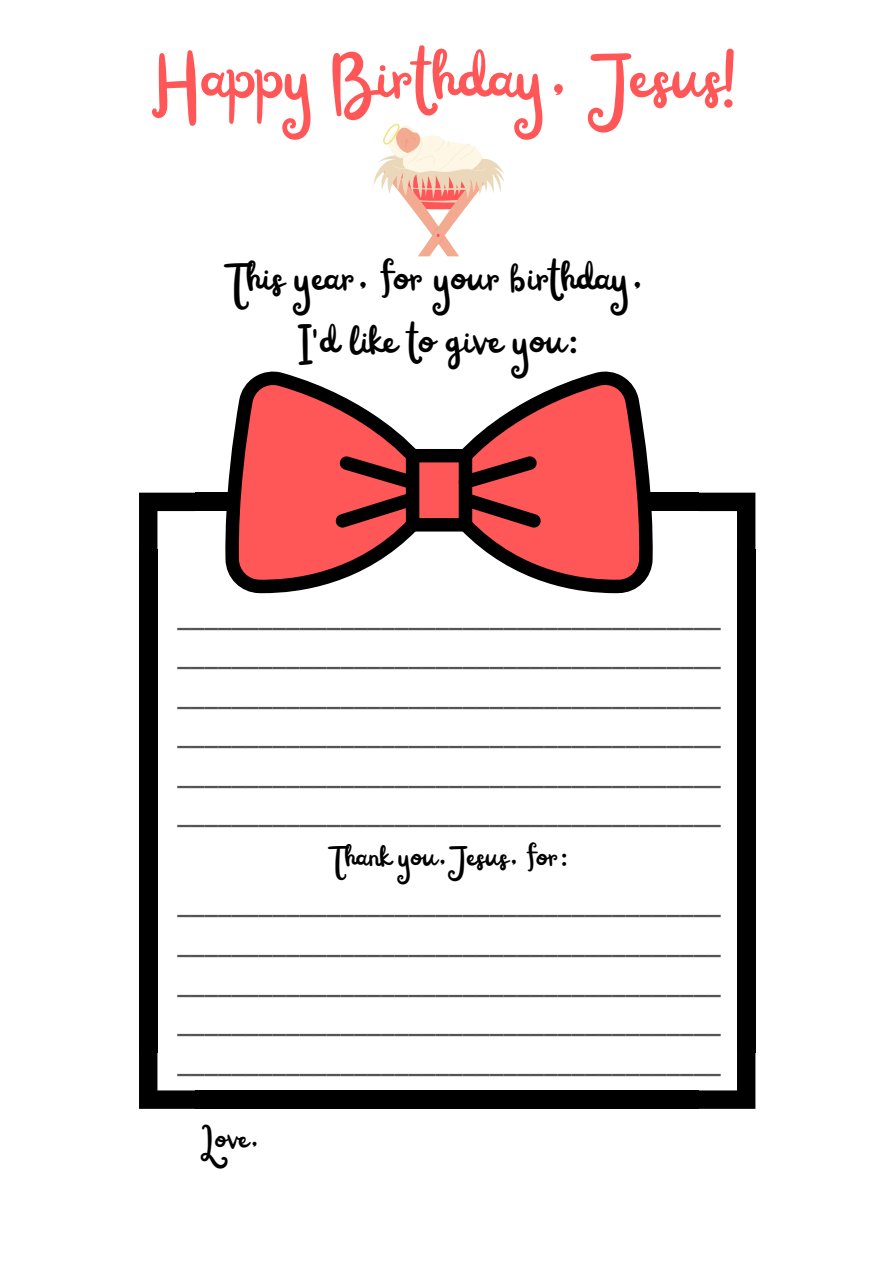
<style>
.page{position:relative;width:894px;height:1264px;background:#fff}
.page>*{position:absolute;margin:0;border:0;box-sizing:border-box;transform-origin:0 0}
.t1{font:74.25px "Railey";color:#ff5757}
.t2{font:45px "Railey";color:#000}
.t3{font:700 33px "Open Sans";color:#545454}
.t4{font:33px "Railey";color:#000}
</style>
<div class="page">
<div style="left:736px;top:549px;width:19px;height:503px;background:#000"></div>
<div style="left:139px;top:549px;width:18px;height:503px;background:#000"></div>
<div style="left:195px;top:492px;width:503px;height:19px;background:#000"></div>
<div style="left:195px;top:1090px;width:503px;height:18px;background:#000"></div>
<svg style="left:698px;top:492px;width:57px;height:57px"></svg>
<svg style="left:139px;top:492px;width:56px;height:57px"></svg>
<svg style="left:698px;top:1052px;width:57px;height:56px"></svg>
<svg style="left:139px;top:1052px;width:56px;height:56px"></svg>
<svg style="left:225px;top:371px;width:428px;height:222px"></svg>
<svg style="left:373px;top:123px;width:131px;height:133px"></svg>
<p class="t1" style="left:154px;top:39px;width:588px">Happy Birthday, Jesus!</p>
<p class="t2" style="left:221px;top:254px;width:425px">This year, for your birthday,</p>
<p class="t2" style="left:299px;top:317px;width:280px">I'd like to give you:</p>
<p class="t3" style="left:177px;top:589px;width:545px">________________________________________</p>
<p class="t3" style="left:177px;top:628px;width:545px">________________________________________</p>
<p class="t3" style="left:177px;top:668px;width:545px">________________________________________</p>
<p class="t3" style="left:177px;top:708px;width:545px">________________________________________</p>
<p class="t3" style="left:177px;top:747px;width:545px">________________________________________</p>
<p class="t3" style="left:177px;top:787px;width:545px">________________________________________</p>
<p class="t4" style="left:326px;top:839px;width:243px">Thank you,Jesus, for:</p>
<p class="t3" style="left:177px;top:877px;width:545px">________________________________________</p>
<p class="t3" style="left:177px;top:916px;width:545px">________________________________________</p>
<p class="t3" style="left:177px;top:956px;width:545px">________________________________________</p>
<p class="t3" style="left:177px;top:996px;width:545px">________________________________________</p>
<p class="t3" style="left:177px;top:1035px;width:545px">________________________________________</p>
<p class="t4" style="left:199px;top:1121px;width:63px">Love,</p>
</div>
